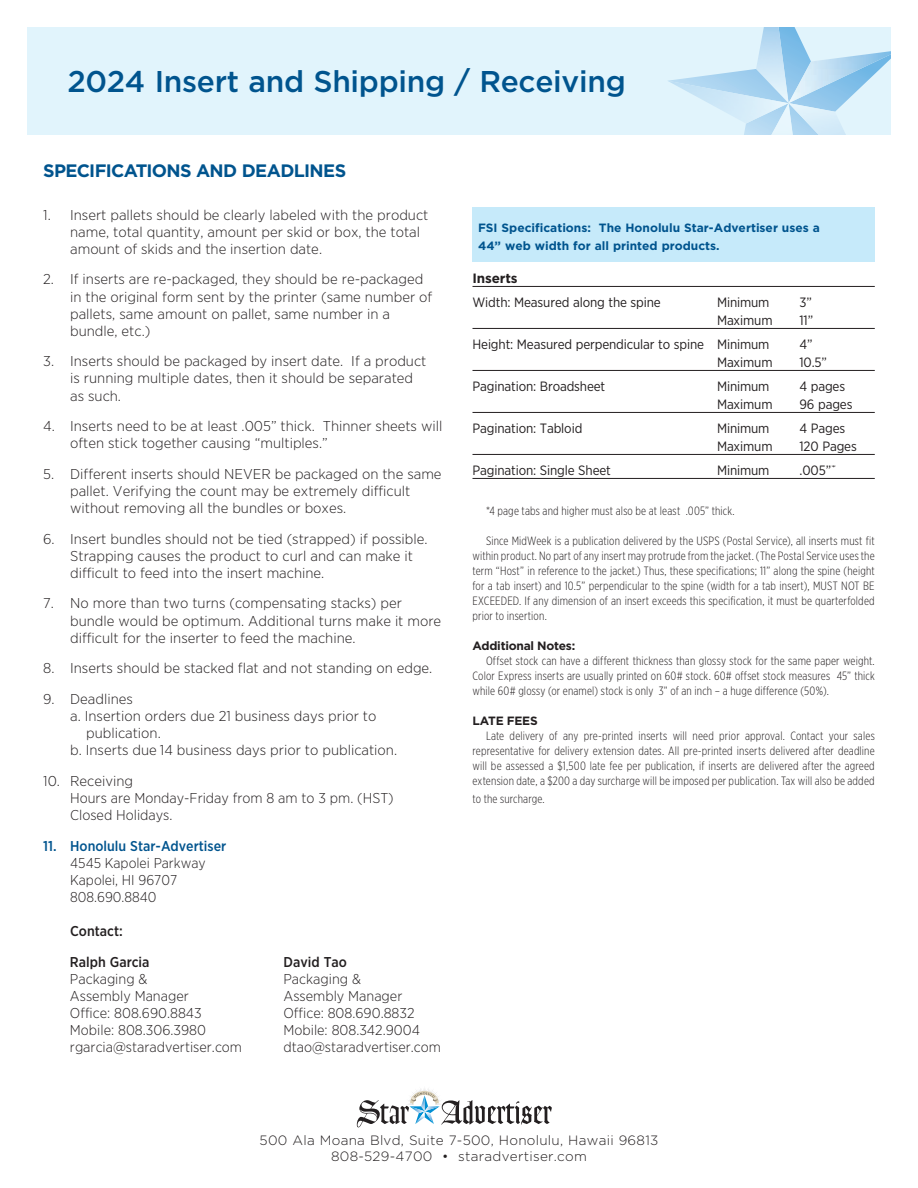
<style>
.page{position:relative;width:918px;height:1188px;background:#fff}
.page>*{position:absolute;margin:0;border:0;box-sizing:border-box;transform-origin:0 0}
.t1{font:500 30px "Gotham";letter-spacing:-.01em;color:#00548e}
.t2{font:700 18px "Gotham";letter-spacing:-.035em;color:#00548e}
.t3{font:300 14.25px/17.1px "Gotham Narrow";color:#231f20;scale:1.07 1}
.t4{font:300 14.25px/17.1px "Gotham Narrow";color:#231f20}
.t5{font:500 14.25px "Gotham Narrow";color:#231f20}
.t6{font:500 14.25px "Gotham Narrow";color:#00548e}
.t7{font:13.5px "Gotham Narrow";letter-spacing:-.01em;color:#231f20}
.t8{font:300 13.5px/16.5px "Gotham";letter-spacing:.02em;color:#231f20;text-align:center}
.t9{font:700 13.5px "Gotham";letter-spacing:-.01em;color:#231f20}
.t10{font:300 12px/15px "Gotham X Narrow";letter-spacing:.01em;color:#231f20;text-align:justify}
.t11{font:700 12px/18px "Gotham";color:#00548e}
.t12{font:700 12px "Gotham";letter-spacing:-.02em;color:#231f20}
</style>
<div class="page">
<div style="left:27px;top:27px;width:864px;height:108px;background:#e1f4fc"></div>
<svg style="left:668px;top:27px;width:223px;height:108px"></svg>
<img style="left:668px;top:81px;width:121px;height:43px">
<div style="left:472px;top:207px;width:403px;height:55px;background:#c6eafa"></div>
<hr style="left:472px;top:286px;width:403px;height:1px;background:#231f20">
<hr style="left:472px;top:328px;width:403px;height:1px;background:#231f20">
<hr style="left:472px;top:370px;width:403px;height:1px;background:#231f20">
<hr style="left:472px;top:412px;width:403px;height:1px;background:#231f20">
<hr style="left:472px;top:454px;width:403px;height:1px;background:#231f20">
<hr style="left:472px;top:478px;width:403px;height:1px;background:#231f20">
<svg style="left:357px;top:1088px;width:195px;height:39px"></svg>
<h1 class="t1" style="left:67px;top:64px;width:560px">2024 Insert and Shipping / Receiving</h1>
<p class="t2" style="left:43px;top:160px;width:304px">SPECIFICATIONS AND DEADLINES</p>
<p class="t3" style="left:70px;top:206px;width:336px;text-indent:-27px">1. Insert pallets should be clearly labeled with the product name, total quantity, amount per skid or box, the total amount of skids and the insertion date.</p>
<p class="t3" style="left:70px;top:271px;width:340px;text-indent:-27px">2. If inserts are re-packaged, they should be re-packaged in the original form sent by the printer (same number of pallets, same amount on pallet, same number in a bundle, etc.)</p>
<p class="t3" style="left:70px;top:352px;width:334px;text-indent:-27px">3. Inserts should be packaged by insert date. If a product is running multiple dates, then it should be separated as such.</p>
<p class="t3" style="left:70px;top:417px;width:349px;text-indent:-27px">4. Inserts need to be at least .005” thick. Thinner sheets will often stick together causing “multiples.”</p>
<p class="t3" style="left:70px;top:465px;width:349px;text-indent:-27px">5. Different inserts should NEVER be packaged on the same pallet. Verifying the count may be extremely difficult without removing all the bundles or boxes.</p>
<p class="t3" style="left:70px;top:530px;width:336px;text-indent:-27px">6. Insert bundles should not be tied (strapped) if possible.<br>Strapping causes the product to curl and can make it difficult to feed into the insert machine.</p>
<p class="t3" style="left:70px;top:595px;width:348px;text-indent:-27px">7. No more than two turns (compensating stacks) per bundle would be optimum. Additional turns make it more difficult for the inserter to feed the machine.</p>
<p class="t3" style="left:43px;top:659px;width:365px">8. Inserts should be stacked flat and not standing on edge.</p>
<p class="t3" style="left:43px;top:690px;width:85px">9. Deadlines</p>
<p class="t3" style="left:70px;top:707px;width:288px">a. Insertion orders due 21 business days prior to</p>
<p class="t3" style="left:86px;top:724px;width:71px">publication.</p>
<p class="t3" style="left:70px;top:741px;width:307px">b. Inserts due 14 business days prior to publication.</p>
<p class="t3" style="left:70px;top:772px;width:304px;text-indent:-27px">10. Receiving<br>Hours are Monday-Friday from 8 am to 3 pm. (HST)<br>Closed Holidays.</p>
<p class="t6" style="left:43px;top:836px;width:185px">11. Honolulu Star-Advertiser</p>
<p class="t4" style="left:70px;top:854px;width:137px">4545 Kapolei Parkway<br>Kapolei, HI 96707<br>808.690.8840</p>
<p class="t5" style="left:70px;top:922px;width:54px">Contact:</p>
<p class="t5" style="left:70px;top:952px;width:81px">Ralph Garcia</p>
<p class="t4" style="left:70px;top:970px;width:174px">Packaging &amp;<br>Assembly Manager<br>Office: 808.690.8843<br>Mobile: 808.306.3980 rgarcia@staradvertiser.com</p>
<p class="t5" style="left:284px;top:952px;width:65px">David Tao</p>
<p class="t4" style="left:284px;top:970px;width:159px">Packaging &amp;<br>Assembly Manager<br>Office: 808.690.8832<br>Mobile: 808.342.9004 dtao@staradvertiser.com</p>
<p class="t11" style="left:478px;top:218px;width:343px">FSI Specifications: The Honolulu Star-Advertiser uses a<br>44” web width for all printed products.</p>
<p class="t9" style="left:473px;top:270px;width:47px">Inserts</p>
<p class="t7" style="left:473px;top:294px;width:190px">Width: Measured along the spine</p>
<p class="t7" style="left:717px;top:294px;width:54px">Minimum</p>
<p class="t7" style="left:800px;top:294px;width:14px">3”</p>
<p class="t7" style="left:717px;top:312px;width:57px">Maximum</p>
<p class="t7" style="left:800px;top:312px;width:15px">11”</p>
<p class="t7" style="left:473px;top:336px;width:299px">Height: Measured perpendicular to spine Minimum</p>
<p class="t7" style="left:800px;top:336px;width:15px">4”</p>
<p class="t7" style="left:717px;top:354px;width:57px">Maximum</p>
<p class="t7" style="left:800px;top:354px;width:29px">10.5”</p>
<p class="t7" style="left:473px;top:378px;width:134px">Pagination: Broadsheet</p>
<p class="t7" style="left:717px;top:378px;width:54px">Minimum</p>
<p class="t7" style="left:800px;top:378px;width:47px">4 pages</p>
<p class="t7" style="left:717px;top:396px;width:57px">Maximum</p>
<p class="t7" style="left:800px;top:396px;width:54px">96 pages</p>
<p class="t7" style="left:473px;top:420px;width:111px">Pagination: Tabloid</p>
<p class="t7" style="left:717px;top:420px;width:54px">Minimum</p>
<p class="t7" style="left:800px;top:420px;width:47px">4 Pages</p>
<p class="t7" style="left:717px;top:438px;width:57px">Maximum</p>
<p class="t7" style="left:800px;top:438px;width:59px">120 Pages</p>
<p class="t7" style="left:473px;top:462px;width:140px">Pagination: Single Sheet</p>
<p class="t7" style="left:717px;top:462px;width:54px">Minimum</p>
<p class="t7" style="left:800px;top:462px;width:38px">.005”<sup>*</sup></p>
<p class="t10" style="left:486px;top:503px;width:250px">*4 page tabs and higher must also be at least .005” thick.</p>
<p class="t10" style="left:472px;top:533px;width:404px;text-indent:14px">Since MidWeek is a publication delivered by the USPS (Postal Service), all inserts must fit within product. No part of any insert may protrude from the jacket. (The Postal Service uses the term “Host” in reference to the jacket.) Thus, these specifications; 11” along the spine (height for a tab insert) and 10.5” perpendicular to the spine (width for a tab insert), MUST NOT BE EXCEEDED. If any dimension of an insert exceeds this specification, it must be quarterfolded prior to insertion.</p>
<p class="t12" style="left:472px;top:638px;width:104px">Additional Notes:</p>
<p class="t10" style="left:472px;top:653px;width:404px;text-indent:14px">Offset stock can have a different thickness than glossy stock for the same paper weight.<br>Color Express inserts are usually printed on 60# stock. 60# offset stock measures 45” thick while 60# glossy (or enamel) stock is only 3” of an inch – a huge difference (50%).</p>
<p class="t12" style="left:472px;top:713px;width:67px">LATE FEES</p>
<p class="t10" style="left:472px;top:728px;width:404px;text-indent:14px">Late delivery of any pre-printed inserts will need prior approval. Contact your sales representative for delivery extension dates. All pre-printed inserts delivered after deadline will be assessed a $1,500 late fee per publication, if inserts are delivered after the agreed extension date, a $200 a day surcharge will be imposed per publication. Tax will also be added</p>
<p class="t10" style="left:472px;top:791px;width:74px">to the surcharge.</p>
<p class="t8" style="left:260px;top:1131px;width:400px">500 Ala Moana Blvd, Suite 7-500, Honolulu, Hawaii 96813<br>808-529-4700 • staradvertiser.com</p>
</div>
